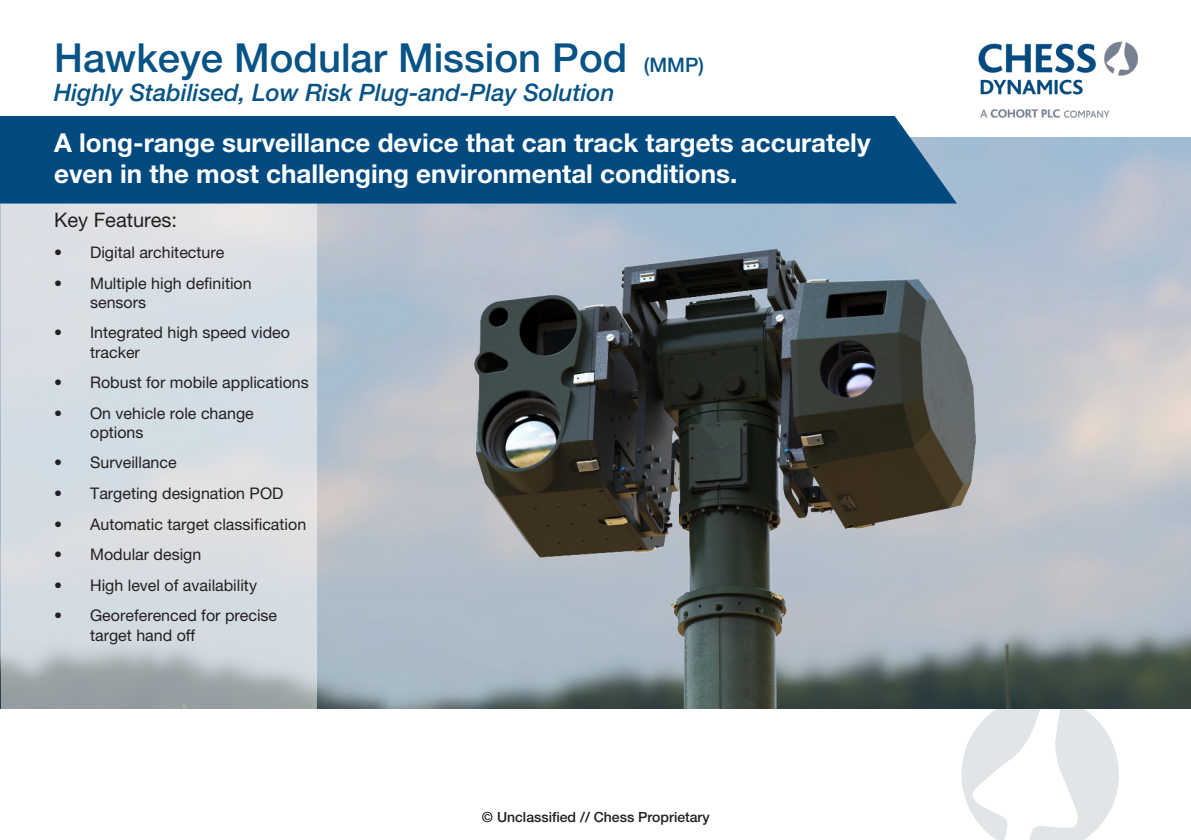
<style>
.page{position:relative;width:1191px;height:840px;background:#fff}
.page>*{position:absolute;margin:0;border:0;box-sizing:border-box;transform-origin:0 0}
.t1{font:500 40px "Helvetica Neue LT Pro";color:#075385}
.t2{font:700 26px/31.2px "Helvetica Neue LT Pro";color:#fff}
.t3{font:italic 500 24px "Helvetica Neue LT Pro";color:#075385}
.t4{font:20px "Helvetica Neue LT Pro";color:#231f20}
.t5{font:16px/19.2px "Helvetica Neue LT Pro";color:#231f20}
.t6{font:500 14px "Helvetica Neue LT Pro";color:#231f20}
.s1{font-size:20px}
</style>
<div class="page">
<svg style="left:961px;top:708px;width:158px;height:131px"></svg>
<img style="left:0;top:137px;width:1191px;height:571px">
<svg style="left:1px;top:203px;width:315px;height:505px;background:#d2d8de"></svg>
<div style="left:0;top:116px;width:957px;height:87px;background:#004a80"></div>
<img style="left:949px;top:41px;width:189px;height:90px">
<p class="t1" style="left:54px;top:34px;width:651px">Hawkeye Modular Mission Pod <span class="s1">(MMP)</span></p>
<p class="t3" style="left:54px;top:78px;width:562px">Highly Stabilised, Low Risk Plug-and-Play Solution</p>
<p class="t2" style="left:54px;top:126px;width:818px">A long-range surveillance device that can track targets accurately even in the most challenging environmental conditions.</p>
<p class="t4" style="left:54px;top:208px;width:124px">Key Features:</p>
<p class="t5" style="left:54px;top:242px;width:172px">• Digital architecture</p>
<p class="t5" style="left:90px;top:273px;width:163px;text-indent:-36px">• Multiple high definition sensors</p>
<p class="t5" style="left:90px;top:322px;width:201px;text-indent:-36px">• Integrated high speed video tracker</p>
<p class="t5" style="left:54px;top:372px;width:256px">• Robust for mobile applications</p>
<p class="t5" style="left:90px;top:403px;width:165px;text-indent:-36px">• On vehicle role change options</p>
<p class="t5" style="left:54px;top:452px;width:124px">• Surveillance</p>
<p class="t5" style="left:54px;top:483px;width:231px">• Targeting designation POD</p>
<p class="t5" style="left:54px;top:514px;width:254px">• Automatic target classification</p>
<p class="t5" style="left:54px;top:544px;width:149px">• Modular design</p>
<p class="t5" style="left:54px;top:575px;width:204px">• High level of availability</p>
<p class="t5" style="left:90px;top:605px;width:188px;text-indent:-36px">• Georeferenced for precise target hand off</p>
<p class="t6" style="left:482px;top:808px;width:229px">© Unclassified // Chess Proprietary</p>
</div>
